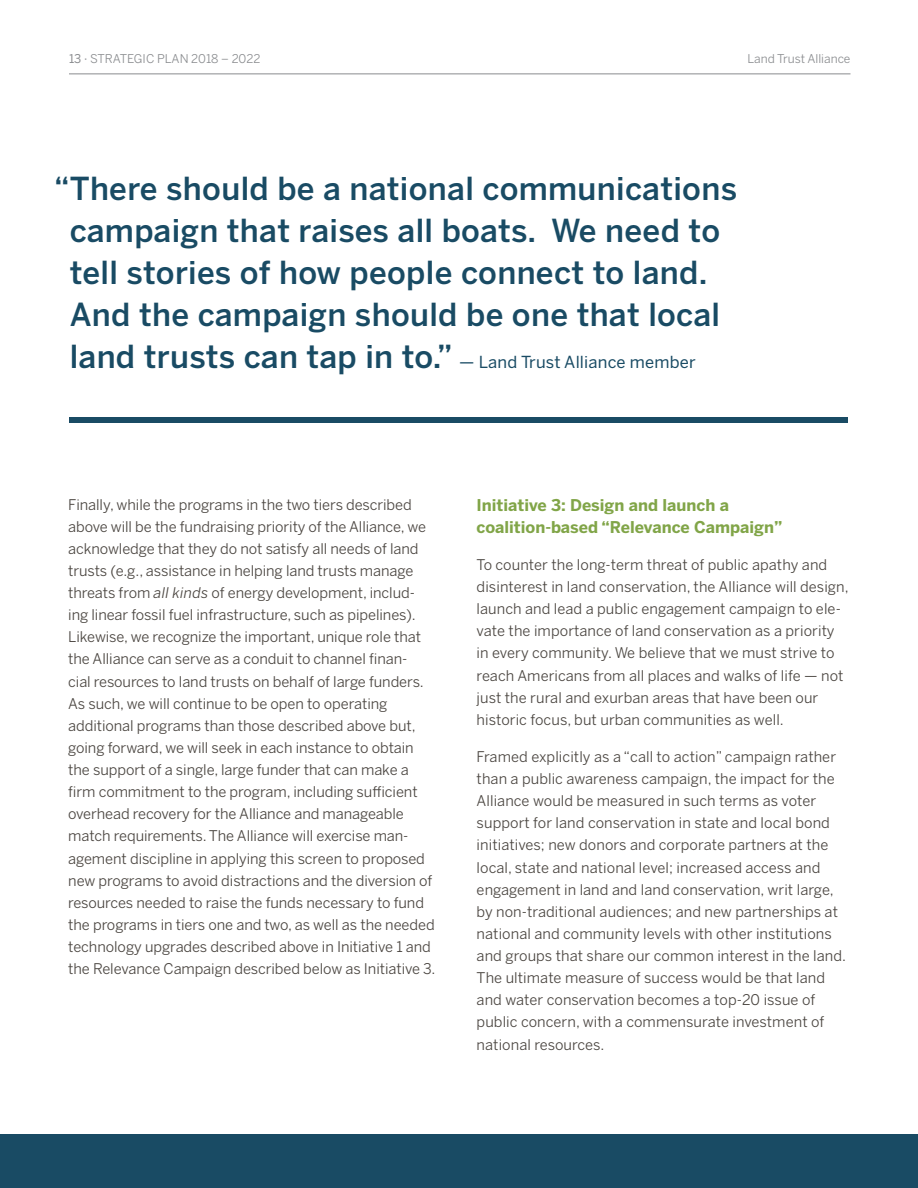
<style>
.page{position:relative;width:918px;height:1188px;background:#fff}
.page>*{position:absolute;margin:0;border:0;box-sizing:border-box;transform-origin:0 0}
.Pullquote{font:500 31.5px/42px "Benton Sans";letter-spacing:.01em;color:#194b64;text-align:center}
.Pullquote-2{font:16.5px "Benton Sans";letter-spacing:.01em;color:#194b64}
.subhead{font:700 16.2px/22.2px "Benton Sans";color:#81a548}
.bulleted_list_last{font:14.7px/22.2px "Benton Sans";letter-spacing:-.005em;color:#4a4540}
.body{font:14.7px/22px "Benton Sans";letter-spacing:.005em;color:#4a4540}
.t1{font:12px "Benton Sans";color:#8a8c8f}
.s1{font-style:inherit}
.s2{font-weight:500;font-size:31.5px}
.s3{font-style:italic}
</style>
<div class="page">
<hr style="left:69px;top:74px;width:781px;height:1px;background:#8a8c8f">
<div style="left:0;top:1134px;width:918px;height:54px;background:#194b64"></div>
<div style="left:69px;top:417px;width:779px;height:6px;background:#194b64"></div>
<p class="t1" style="left:69px;top:52px;width:193px"><span class="s1">13 ·</span> STRATEGIC PLAN 2018 – 2022</p>
<p class="t1" style="left:747px;top:52px;width:105px">Land Trust Alliance</p>
<p class="Pullquote" style="left:54px;top:167px;width:685px">“There should be a national communications campaign that raises all boats. We need to tell stories of how people connect to land.<br>And the campaign should be one that local</p>
<p class="Pullquote-2" style="left:70px;top:353px;width:627px"><span class="s2">land trusts can tap in to.”</span> — Land Trust Alliance member</p>
<p class="bulleted_list_last" style="left:68px;top:493px;width:369px">Finally, while the programs in the two tiers described above will be the fundraising priority of the Alliance, we acknowledge that they do not satisfy all needs of land trusts (e.g., assistance in helping land trusts manage threats from <span class="s3">all kinds</span> of energy development, includ&shy;ing linear fossil fuel infrastructure, such as pipelines).<br>Likewise, we recognize the important, unique role that the Alliance can serve as a conduit to channel finan-<br>cial resources to land trusts on behalf of large funders.<br>As such, we will continue to be open to operating additional programs than those described above but, going forward, we will seek in each instance to obtain the support of a single, large funder that can make a firm commitment to the program, including sufficient overhead recovery for the Alliance and manageable match requirements. The Alliance will exercise man&shy;agement discipline in applying this screen to proposed new programs to avoid distractions and the diversion of resources needed to raise the funds necessary to fund the programs in tiers one and two, as well as the needed technology upgrades described above in Initiative 1 and the Relevance Campaign described below as Initiative 3.</p>
<p class="subhead" style="left:477px;top:493px;width:307px">Initiative 3: Design and launch a coalition-based “Relevance Campaign”</p>
<p class="body" style="left:477px;top:553px;width:374px">To counter the long-term threat of public apathy and disinterest in land conservation, the Alliance will design, launch and lead a public engagement campaign to ele&shy;vate the importance of land conservation as a priority in every community. We believe that we must strive to reach Americans from all places and walks of life — not just the rural and exurban areas that have been our historic focus, but urban communities as well.</p>
<p class="body" style="left:477px;top:745px;width:371px">Framed explicitly as a “call to action” campaign rather than a public awareness campaign, the impact for the Alliance would be measured in such terms as voter support for land conservation in state and local bond initiatives; new donors and corporate partners at the local, state and national level; increased access and engagement in land and land conservation, writ large, by non-traditional audiences; and new partnerships at national and community levels with other institutions and groups that share our common interest in the land.<br>The ultimate measure of success would be that land and water conservation becomes a top-20 issue of public concern, with a commensurate investment of national resources.</p>
</div>
